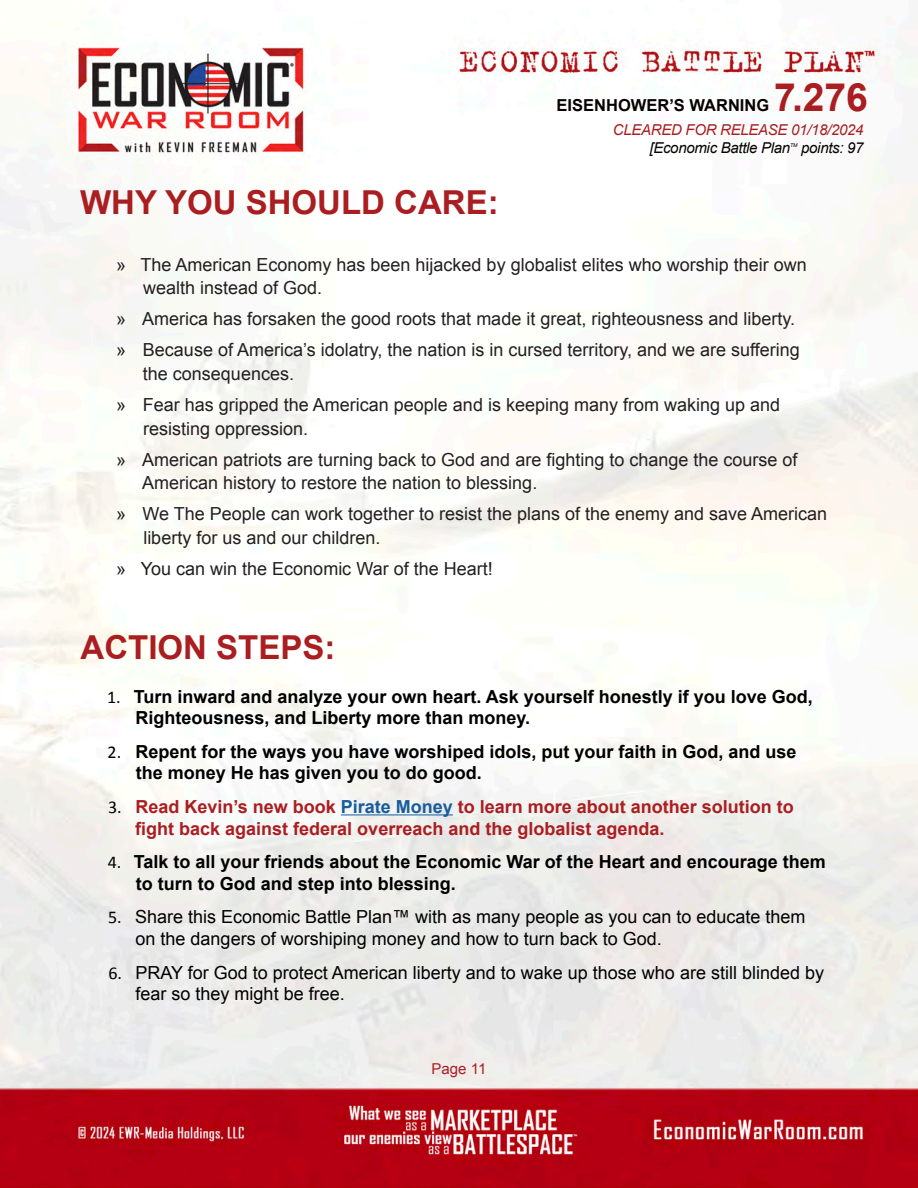
<style>
.page{position:relative;width:918px;height:1188px;background:#fff}
.page>*{position:absolute;margin:0;border:0;box-sizing:border-box;transform-origin:0 0}
.t1{font:700 39px "Arial";color:#aa1e21}
.t2{font:700 33px "Arial";color:#aa1e21}
.t3{font:18px/24px "Arial";color:#231f20}
.t4{font:700 18px/21.6px "Arial";color:#000}
.t5{font:18px/21.6px "Arial";color:#000}
.t6{font:700 18px/21.6px "Arial";color:#aa1e21}
.t7{font:700 16.5px "Arial";color:#080302}
.t8{font:italic 15px "Arial";letter-spacing:-.02em;color:#080302}
.t9{font:italic 15px "Arial";letter-spacing:-.02em;color:#aa1e21}
.t10{font:15px "Arial";color:#aa1e21}
.t11{font:italic 5.25px "Arial";color:#080302}
.s1{font-family:"Calibri";font-weight:400}
.s2{font-family:"Calibri";font-weight:400;color:#000}
.s3{color:#175d9e}
.s4{font-family:"Calibri"}
</style>
<div class="page">
<img style="left:0;top:5px;width:918px;height:1183px">
<hr style="left:341px;top:815px;width:112px;height:1px;background:#175d9e">
<p class="t2" style="left:80px;top:181px;width:420px">WHY YOU SHOULD CARE:</p>
<h1 class="t1" style="left:774px;top:72px;width:95px">7.276</h1>
<p class="t9" style="left:613px;top:120px;width:252px">CLEARED FOR RELEASE 01/18/2024</p>
<p class="t8" style="left:650px;top:138px;width:142px">[Economic Battle Plan</p>
<p class="t11" style="left:790px;top:141px;width:9px">TM</p>
<p class="t8" style="left:801px;top:138px;width:64px">points: 97</p>
<p class="t7" style="left:557px;top:94px;width:214px">EISENHOWER’S WARNING</p>
<p class="t3" style="left:143px;top:252px;width:665px;text-indent:-27px">» The American Economy has been hijacked by globalist elites who worship their own wealth instead of God.</p>
<p class="t3" style="left:116px;top:307px;width:680px">» America has forsaken the good roots that made it great, righteousness and liberty.</p>
<p class="t3" style="left:143px;top:338px;width:659px;text-indent:-27px">» Because of America’s idolatry, the nation is in cursed territory, and we are suffering the consequences.</p>
<p class="t3" style="left:143px;top:393px;width:638px;text-indent:-27px">» Fear has gripped the American people and is keeping many from waking up and resisting oppression.</p>
<p class="t3" style="left:142px;top:447px;width:657px;text-indent:-26px">» American patriots are turning back to God and are fighting to change the course of<br>American history to restore the nation to blessing.</p>
<p class="t3" style="left:143px;top:502px;width:685px;text-indent:-27px">» We The People can work together to resist the plans of the enemy and save American liberty for us and our children.</p>
<p class="t3" style="left:116px;top:557px;width:378px">» You can win the Economic War of the Heart!</p>
<p class="t2" style="left:81px;top:626px;width:256px">ACTION STEPS:</p>
<p class="t4" style="left:135px;top:686px;width:679px;text-indent:-28px"><span class="s1">1.</span> Turn inward and analyze your own heart. Ask yourself honestly if you love God,<br>Righteousness, and Liberty more than money.</p>
<p class="t4" style="left:136px;top:741px;width:662px;text-indent:-28px"><span class="s1">2.</span> Repent for the ways you have worshiped idols, put your faith in God, and use the money He has given you to do good.</p>
<p class="t6" style="left:135px;top:797px;width:660px;text-indent:-27px"><span class="s2">3.</span> Read Kevin’s new book <span class="s3">Pirate Money</span> to learn more about another solution to fight back against federal overreach and the globalist agenda.</p>
<p class="t4" style="left:136px;top:852px;width:692px;text-indent:-28px"><span class="s1">4.</span> Talk to all your friends about the Economic War of the Heart and encourage them to turn to God and step into blessing.</p>
<p class="t5" style="left:136px;top:906px;width:671px;text-indent:-28px"><span class="s4">5.</span> Share this Economic Battle Plan™ with as many people as you can to educate them on the dangers of worshiping money and how to turn back to God.</p>
<p class="t5" style="left:136px;top:962px;width:690px;text-indent:-27px"><span class="s4">6.</span> PRAY for God to protect American liberty and to wake up those who are still blinded by fear so they might be free.</p>
<p class="t10" style="left:432px;top:1059px;width:56px">Page 11</p>
</div>
